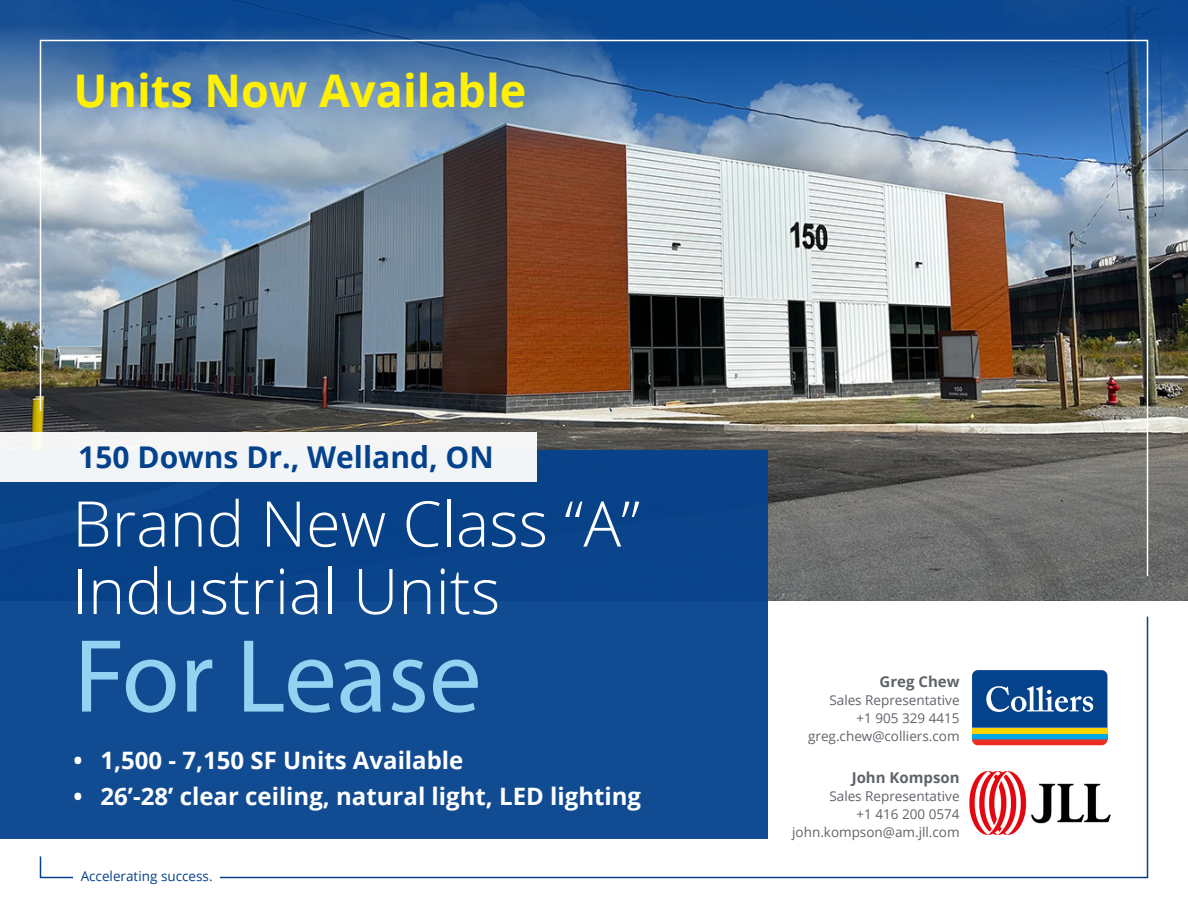
<style>
.page{position:relative;width:1188px;height:918px;background:#fff}
.page>*{position:absolute;margin:0;border:0;box-sizing:border-box;transform-origin:0 0}
.t1{font:105px "Myriad Pro";color:#95d2f2}
.t2{font:300 63px/67.5px "Open Sans";color:#fff}
.t3{font:700 45px "Open Sans";color:#fff101}
.t4{font:700 30px "Open Sans";color:#05428c}
.t5{font:700 24px "Open Sans";color:#fff}
.t6{font:700 15px "Open Sans";color:#5f6369}
.t7{font:13.5px/18px "Open Sans";color:#5f6369;text-align:right}
.t8{font:13.5px "Open Sans";color:#05428c}
</style>
<div class="page">
<img style="left:0;top:167px;width:1188px;height:433px">
<svg style="left:0;top:0;width:1188px;height:167px;fill:#0d4991"></svg>
<svg style="left:39px;top:616px;width:1110px;height:263px"></svg>
<img style="left:39px;top:39px;width:1110px;height:539px">
<div style="left:74px;top:871px;width:146px;height:10px;background:#fff"></div>
<div style="left:970px;top:668px;width:140px;height:79px;background:linear-gradient(to bottom,#fff,#fff);border-radius:8px"></div>
<div style="left:972px;top:734px;width:135px;height:5px;background:#00a8e4"></div>
<div style="left:972px;top:728px;width:135px;height:6px;background:#fed503"></div>
<svg style="left:972px;top:739px;width:135px;height:6px"></svg>
<svg style="left:972px;top:670px;width:135px;height:58px"></svg>
<div style="left:0;top:450px;width:768px;height:389px;background:#114b91"></div>
<div style="left:0;top:432px;width:537px;height:50px;background:#f2f5f8"></div>
<img style="left:968px;top:772px;width:145px;height:62px">
<h1 class="t3" style="left:74px;top:59px;width:454px">Units Now Available</h1>
<h2 class="t4" style="left:78px;top:436px;width:417px">150 Downs Dr., Welland, ON</h2>
<h2 class="t2" style="left:72px;top:488px;width:569px">Brand New Class “A”<br>Industrial Units</h2>
<h2 class="t1" style="left:74px;top:612px;width:409px">For Lease</h2>
<p class="t5" style="left:74px;top:744px;width:391px">• 1,500 - 7,150 SF Units Available</p>
<p class="t5" style="left:74px;top:779px;width:569px">• 26’-28’ clear ceiling, natural light, LED lighting</p>
<p class="t8" style="left:81px;top:867px;width:133px">Accelerating success.</p>
<p class="t6" style="left:880px;top:671px;width:82px">Greg Chew</p>
<p class="t7" style="left:808px;top:690px;width:153px">Sales Representative<br>+1 905 329 4415 greg.chew@colliers.com</p>
<p class="t6" style="left:852px;top:767px;width:109px">John Kompson</p>
<p class="t7" style="left:792px;top:787px;width:169px">Sales Representative<br>+1 416 200 0574 john.kompson@am.jll.com</p>
</div>
